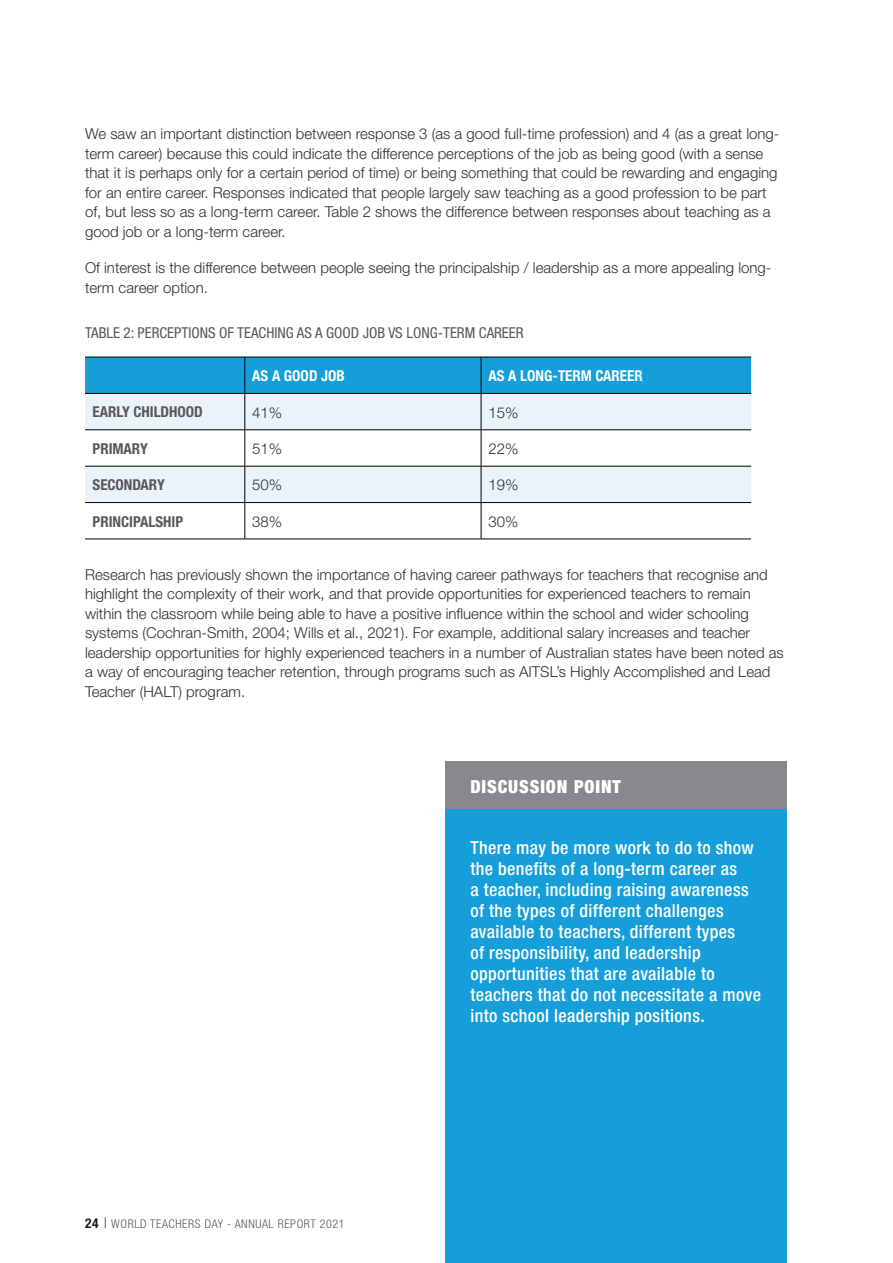
<style>
.page{position:relative;width:893px;height:1263px;background:#fff}
.page>*{position:absolute;margin:0;border:0;box-sizing:border-box;transform-origin:0 0}
.t1{font:500 condensed 18px/21px "Helvetica Neue";letter-spacing:.02em;color:#fff}
.t2{font:900 condensed 18px "Helvetica Neue";letter-spacing:.05em;color:#fff}
.t3{font:300 15px/19.5px "Helvetica Neue";color:#312f30}
.t4{font:condensed 15px "Helvetica Neue";color:#57585a}
.t5{font:700 condensed 15px "Helvetica Neue";color:#57585a}
.t6{font:700 condensed 15px "Helvetica Neue";color:#fff}
.t7{font:300 condensed 12px "Helvetica Neue";letter-spacing:.05em;color:#57585a}
.s1{font-weight:700;font-size:13.5px;color:#231f20}
.s2{font-weight:400;font-size:15px}
</style>
<div class="page">
<div style="left:85px;top:358px;width:666px;height:35px;background:#159eda"></div>
<svg style="left:85px;top:394px;width:666px;height:108px;fill:#e9f3fa"></svg>
<hr style="left:85px;top:357px;width:160px;height:1px;background:#000">
<hr style="left:244px;top:357px;width:1px;height:36px;background:#000">
<hr style="left:245px;top:357px;width:236px;height:1px;background:#000">
<hr style="left:481px;top:357px;width:1px;height:36px;background:#000">
<hr style="left:481px;top:357px;width:270px;height:1px;background:#000">
<hr style="left:85px;top:393px;width:160px;height:1px;background:#000">
<hr style="left:244px;top:394px;width:1px;height:35px;background:#000">
<hr style="left:245px;top:393px;width:236px;height:1px;background:#000">
<hr style="left:481px;top:394px;width:1px;height:35px;background:#000">
<hr style="left:481px;top:393px;width:270px;height:1px;background:#000">
<hr style="left:85px;top:429px;width:160px;height:1px;background:#000">
<hr style="left:244px;top:430px;width:1px;height:36px;background:#000">
<hr style="left:245px;top:429px;width:236px;height:1px;background:#000">
<hr style="left:481px;top:430px;width:1px;height:36px;background:#000">
<hr style="left:481px;top:429px;width:270px;height:1px;background:#000">
<hr style="left:85px;top:466px;width:160px;height:1px;background:#000">
<hr style="left:244px;top:466px;width:1px;height:36px;background:#000">
<hr style="left:245px;top:466px;width:236px;height:1px;background:#000">
<hr style="left:481px;top:466px;width:1px;height:36px;background:#000">
<hr style="left:481px;top:466px;width:270px;height:1px;background:#000">
<hr style="left:85px;top:502px;width:160px;height:1px;background:#000">
<hr style="left:85px;top:538px;width:160px;height:1px;background:#000">
<hr style="left:244px;top:503px;width:1px;height:35px;background:#000">
<hr style="left:245px;top:502px;width:236px;height:1px;background:#000">
<hr style="left:245px;top:538px;width:236px;height:1px;background:#000">
<hr style="left:481px;top:503px;width:1px;height:35px;background:#000">
<hr style="left:481px;top:502px;width:270px;height:1px;background:#000">
<hr style="left:481px;top:538px;width:270px;height:1px;background:#000">
<div style="left:445px;top:761px;width:342px;height:49px;background:#87898c"></div>
<div style="left:445px;top:810px;width:342px;height:453px;background:#159eda"></div>
<p class="t3" style="left:85px;top:124px;width:696px">We saw an important distinction between response 3 (as a good full-time profession) and 4 (as a great long&shy;term career) because this could indicate the difference perceptions of the job as being good (with a sense that it is perhaps only for a certain period of time) or being something that could be rewarding and engaging for an entire career. Responses indicated that people largely saw teaching as a good profession to be part of, but less so as a long-term career. Table 2 shows the difference between responses about teaching as a good job or a long-term career.</p>
<p class="t3" style="left:85px;top:258px;width:688px">Of interest is the difference between people seeing the principalship / leadership as a more appealing long&shy;term career option.</p>
<p class="t4" style="left:85px;top:324px;width:440px">TABLE 2: PERCEPTIONS OF TEACHING AS A GOOD JOB VS LONG-TERM CAREER</p>
<p class="t6" style="left:252px;top:367px;width:94px">AS A GOOD JOB</p>
<p class="t6" style="left:489px;top:367px;width:156px">AS A LONG-TERM CAREER</p>
<p class="t5" style="left:93px;top:403px;width:112px">EARLY CHILDHOOD</p>
<p class="t3" style="left:252px;top:402px;width:32px">41%</p>
<p class="t3" style="left:489px;top:402px;width:32px">15%</p>
<p class="t5" style="left:93px;top:439px;width:57px">PRIMARY</p>
<p class="t3" style="left:252px;top:438px;width:32px">51%</p>
<p class="t3" style="left:489px;top:438px;width:32px">22%</p>
<p class="t5" style="left:93px;top:476px;width:74px">SECONDARY</p>
<p class="t3" style="left:252px;top:475px;width:32px">50%</p>
<p class="t3" style="left:489px;top:475px;width:32px">19%</p>
<p class="t5" style="left:93px;top:512px;width:92px">PRINCIPALSHIP</p>
<p class="t3" style="left:252px;top:511px;width:32px">38%</p>
<p class="t3" style="left:489px;top:511px;width:32px">30%</p>
<p class="t3" style="left:85px;top:564px;width:700px">Research has previously shown the importance of having career pathways for teachers that recognise and highlight the complexity of their work, and that provide opportunities for experienced teachers to remain within the classroom while being able to have a positive influence within the school and wider schooling systems (Cochran-Smith, 2004; Wills et al., 2021). For example, additional salary increases and teacher leadership opportunities for highly experienced teachers in a number of Australian states have been noted as a way of encouraging teacher retention, through programs such as AITSL’s Highly Accomplished and Lead Teacher (HALT) program.</p>
<p class="t2" style="left:470px;top:775px;width:152px">DISCUSSION POINT</p>
<p class="t7" style="left:85px;top:1217px;width:261px"><span class="s1">24</span> <span class="s2">|</span> WORLD TEACHERS DAY - ANNUAL REPORT 2021</p>
<p class="t1" style="left:470px;top:836px;width:292px">There may be more work to do to show the benefits of a long-term career as<br>a teacher, including raising awareness of the types of different challenges available to teachers, different types<br>of responsibility, and leadership opportunities that are available to teachers that do not necessitate a move into school leadership positions.</p>
</div>
